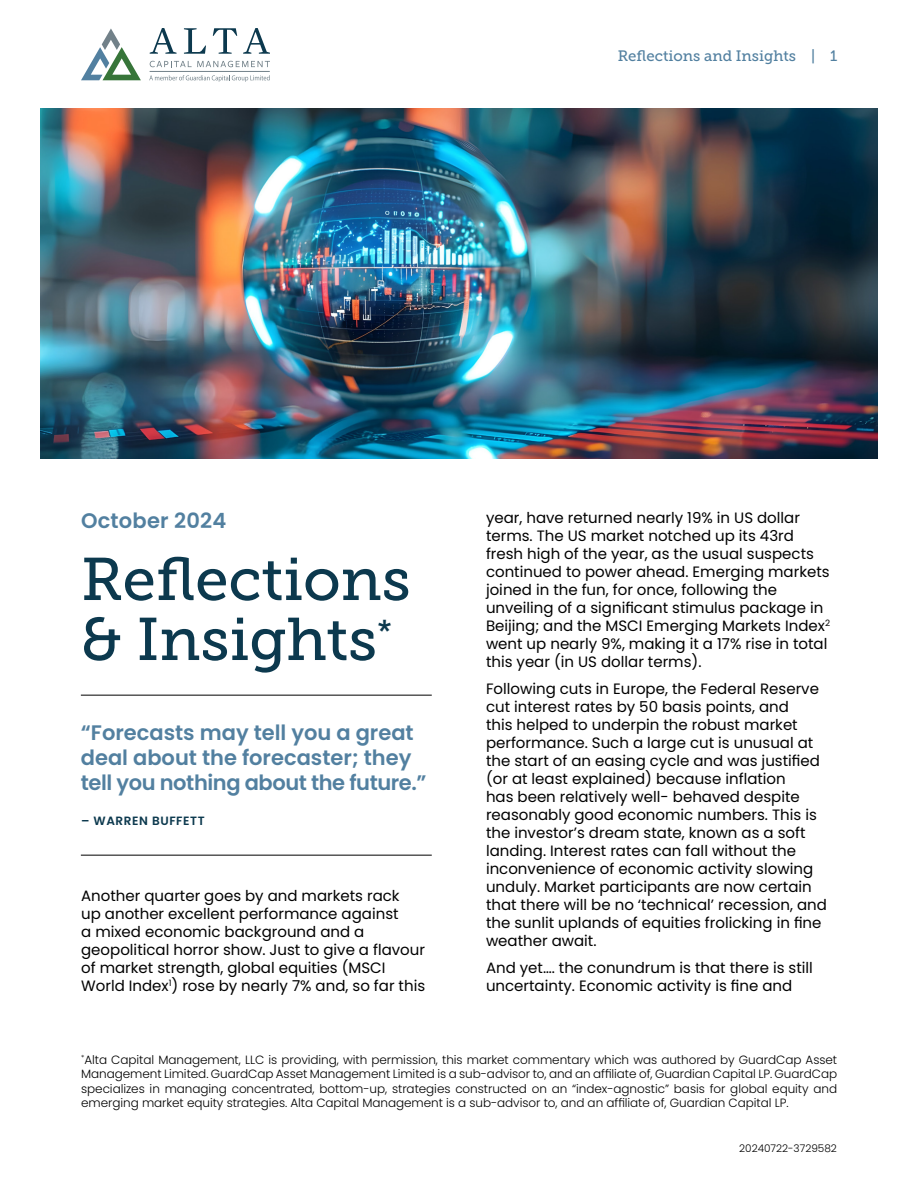
<style>
.page{position:relative;width:918px;height:1188px;background:#fff}
.page>*{position:absolute;margin:0;border:0;box-sizing:border-box;transform-origin:0 0}
.t1{font:60px/60px "Museo Slab 500";color:#0c394e}
.t2{font:600 21px/25.2px "Poppins";color:#5280a0}
.Body_Copy{font:15px/18px "Poppins";color:#000}
.t3{font:15px "Museo Slab 500";color:#5280a0}
.t4{font:300 12px/14.4px "Poppins";letter-spacing:-.005em;color:#000;text-align:justify}
.t5{font:600 12px "Poppins";letter-spacing:.05em;color:#0c394e}
.t6{font:300 10.5px "Poppins";color:#000}
</style>
<div class="page">
<svg style="left:81px;top:28px;width:60px;height:52px"></svg>
<svg style="left:150px;top:28px;width:27px;height:26px"></svg>
<svg style="left:184px;top:28px;width:22px;height:26px"></svg>
<svg style="left:213px;top:28px;width:24px;height:26px"></svg>
<svg style="left:243px;top:28px;width:27px;height:26px"></svg>
<svg style="left:150px;top:61px;width:120px;height:6px"></svg>
<svg style="left:149px;top:75px;width:121px;height:7px"></svg>
<hr style="left:150px;top:71px;width:120px;height:1px;background:#728189">
<hr style="left:81px;top:855px;width:351px;height:1px;background:#000">
<hr style="left:81px;top:695px;width:351px;height:1px;background:#000">
<img style="left:40px;top:108px;width:838px;height:351px">
<p class="t3" style="left:618px;top:47px;width:221px">Reflections and Insights | 1</p>
<p class="t2" style="left:81px;top:508px;width:147px">October 2024</p>
<p class="t1" style="left:81px;top:550px;width:331px">Reflections &amp; Insights<sup>*</sup></p>
<p class="t2" style="left:81px;top:720px;width:347px">“Forecasts may tell you a great deal about the forecaster; they tell you nothing about the future.”</p>
<p class="t5" style="left:81px;top:814px;width:125px">– WARREN BUFFETT</p>
<p class="Body_Copy" style="left:81px;top:887px;width:346px">Another quarter goes by and markets rack<br>up another excellent performance against<br>a mixed economic background and a geopolitical horror show. Just to give a flavour of market strength, global equities (MSCI World Index<sup>1</sup>) rose by nearly 7% and, so far this</p>
<p class="Body_Copy" style="left:486px;top:509px;width:346px">year, have returned nearly 19% in US dollar terms. The US market notched up its 43rd fresh high of the year, as the usual suspects continued to power ahead. Emerging markets joined in the fun, for once, following the unveiling of a significant stimulus package in Beijing; and the MSCI Emerging Markets Index<sup>2 </sup>went up nearly 9%, making it a 17% rise in total this year (in US dollar terms).</p>
<p class="Body_Copy" style="left:486px;top:680px;width:342px">Following cuts in Europe, the Federal Reserve cut interest rates by 50 basis points, and<br>this helped to underpin the robust market performance. Such a large cut is unusual at the start of an easing cycle and was justified (or at least explained) because inflation<br>has been relatively well- behaved despite reasonably good economic numbers. This is the investor’s dream state, known as a soft landing. Interest rates can fall without the inconvenience of economic activity slowing unduly. Market participants are now certain that there will be no ‘technical’ recession, and the sunlit uplands of equities frolicking in fine weather await.</p>
<p class="Body_Copy" style="left:486px;top:959px;width:328px">And yet…. the conundrum is that there is still uncertainty. Economic activity is fine and</p>
<p class="t4" style="left:81px;top:1052px;width:758px"><sup>*</sup>Alta Capital Management, LLC is providing, with permission, this market commentary which was authored by GuardCap Asset Management Limited. GuardCap Asset Management Limited is a sub-advisor to, and an affiliate of, Guardian Capital LP. GuardCap specializes in managing concentrated, bottom-up, strategies constructed on an “index-agnostic” basis for global equity and emerging market equity strategies. Alta Capital Management is a sub-advisor to, and an affiliate of, Guardian Capital LP.</p>
<p class="t6" style="left:739px;top:1142px;width:99px">20240722-3729582</p>
</div>
